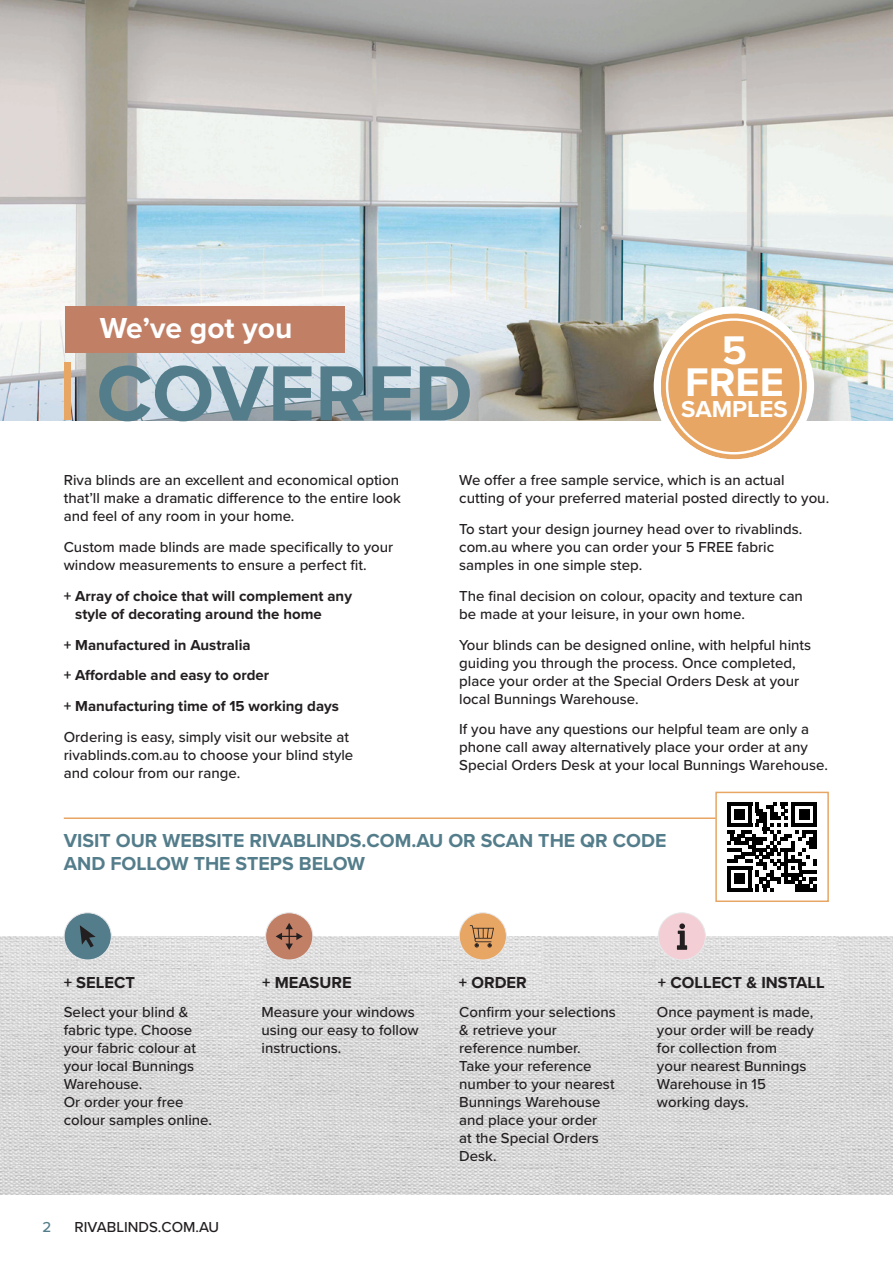
<style>
.page{position:relative;width:893px;height:1263px;background:#fff}
.page>*{position:absolute;margin:0;border:0;box-sizing:border-box;transform-origin:0 0}
.Page_Header_-_Blue{font:700 81px "Proxima Nova";color:#547d8b}
.Page_Header_-_Black{font:700 41.4px/31.3px "Proxima Nova";color:#fff;text-align:center}
.Page_Header_-_Black-2{font:700 30px "Proxima Nova";color:#fff}
.Page_Header_-_Black-3{font:700 23.85px "Proxima Nova";color:#fff}
.Page_Header_-_Black-4{font:700 19.5px/23.4px "Proxima Nova";color:#547d8b}
.Body{font:700 16.5px "Proxima Nova";color:#231f20}
.Body-2{font:500 15px/18px "Proxima Nova";color:#231f20}
.Body-3{font:700 15px/18px "Proxima Nova";color:#231f20}
.Page_Section_Title{font:500 15px "Proxima Nova";color:#231f20}
.Page_Section_Title-2{font:500 15px "Proxima Nova";color:#547d8b}
.s1{color:#e8a664}
</style>
<div class="page">
<img style="left:0;top:0;width:893px;height:421px">
<hr style="left:64px;top:817px;width:652px;height:2px;background:#e8a664">
<img style="left:0;top:937px;width:893px;height:258px">
<div style="left:64px;top:913px;width:47px;height:47px;background:#547d8b;border-radius:50%"></div>
<div style="left:64px;top:912px;width:48px;height:48px;border:1px solid #e6e7e9;border-radius:50%"></div>
<svg style="left:80px;top:925px;width:16px;height:22px"></svg>
<div style="left:266px;top:913px;width:47px;height:47px;background:#c17f66;border-radius:50%"></div>
<div style="left:265px;top:912px;width:48px;height:48px;border:1px solid #e6e7e9;border-radius:50%"></div>
<svg style="left:276px;top:923px;width:27px;height:27px"></svg>
<div style="left:459px;top:913px;width:47px;height:47px;background:#e8a664;border-radius:50%"></div>
<div style="left:459px;top:912px;width:48px;height:48px;border:1px solid #e6e7e9;border-radius:50%"></div>
<svg style="left:470px;top:925px;width:24px;height:22px"></svg>
<div style="left:658px;top:913px;width:47px;height:47px;background:#f3cfd5;border-radius:50%"></div>
<div style="left:658px;top:912px;width:48px;height:48px;border:1px solid #e6e7e9;border-radius:50%"></div>
<svg style="left:677px;top:923px;width:10px;height:27px"></svg>
<div style="left:65px;top:306px;width:279px;height:47px;background:#c17f66"></div>
<div style="left:715px;top:792px;width:114px;height:110px;border:2px solid #e8a664"></div>
<div style="left:720px;top:794px;width:103px;height:105px;background:#fff"></div>
<svg style="left:727px;top:802px;width:90px;height:89px"></svg>
<hr style="left:727px;top:888px;width:25px;height:3px;background:#000">
<div style="left:734px;top:873px;width:11px;height:11px;background:#000"></div>
<div style="left:661px;top:313px;width:146px;height:146px;background:#e8a664;border-radius:50%"></div>
<div style="left:654px;top:306px;width:160px;height:161px;border:7px solid #fff;border-radius:50%"></div>
<p class="Page_Header_-_Black-2" style="left:100px;top:306px;width:194px">We’ve got you</p>
<p class="Page_Header_-_Blue" style="left:58px;top:333px;width:416px"><span class="s1">|</span> COVERED</p>
<p class="Page_Header_-_Black" style="left:685px;top:334px;width:100px">5<br>FREE</p>
<p class="Page_Header_-_Black-3" style="left:681px;top:391px;width:108px">SAMPLES</p>
<p class="Body-2" style="left:64px;top:471px;width:339px">Riva blinds are an excellent and economical option that’ll make a dramatic difference to the entire look and feel of any room in your home.</p>
<p class="Body-2" style="left:64px;top:537px;width:331px">Custom made blinds are made specifically to your window measurements to ensure a perfect fit.</p>
<p class="Body-3" style="left:75px;top:586px;width:278px;text-indent:-11px">+ Array of choice that will complement any style of decorating around the home</p>
<p class="Body-3" style="left:64px;top:635px;width:188px">+ Manufactured in Australia</p>
<p class="Body-3" style="left:64px;top:666px;width:207px">+ Affordable and easy to order</p>
<p class="Body-3" style="left:64px;top:697px;width:277px">+ Manufacturing time of 15 working days</p>
<p class="Body-2" style="left:64px;top:727px;width:291px">Ordering is easy, simply visit our website at rivablinds.com.au to choose your blind style and colour from our range.</p>
<p class="Body-2" style="left:459px;top:471px;width:371px">We offer a free sample service, which is an actual cutting of your preferred material posted directly to you.</p>
<p class="Body-2" style="left:459px;top:519px;width:345px">To start your design journey head over to rivablinds. com.au where you can order your 5 FREE fabric samples in one simple step.</p>
<p class="Body-2" style="left:459px;top:586px;width:345px">The final decision on colour, opacity and texture can be made at your leisure, in your own home.</p>
<p class="Body-2" style="left:459px;top:635px;width:353px">Your blinds can be designed online, with helpful hints guiding you through the process. Once completed, place your order at the Special Orders Desk at your local Bunnings Warehouse.</p>
<p class="Body-2" style="left:459px;top:720px;width:370px">If you have any questions our helpful team are only a phone call away alternatively place your order at any<br>Special Orders Desk at your local Bunnings Warehouse.</p>
<p class="Page_Header_-_Black-4" style="left:64px;top:828px;width:604px">VISIT OUR WEBSITE RIVABLINDS.COM.AU OR SCAN THE QR CODE<br>AND FOLLOW THE STEPS BELOW</p>
<p class="Body" style="left:64px;top:970px;width:73px">+ SELECT</p>
<p class="Body" style="left:262px;top:970px;width:91px">+ MEASURE</p>
<p class="Body" style="left:459px;top:970px;width:69px">+ ORDER</p>
<p class="Body" style="left:658px;top:970px;width:168px">+ COLLECT &amp; INSTALL</p>
<p class="Body-2" style="left:64px;top:1003px;width:150px">Select your blind &amp; fabric type. Choose your fabric colour at your local Bunnings<br>Warehouse.<br>Or order your free colour samples online.</p>
<p class="Body-2" style="left:261px;top:1003px;width:159px">Measure your windows using our easy to follow instructions.</p>
<p class="Body-2" style="left:459px;top:1003px;width:158px">Confirm your selections &amp; retrieve your reference number.<br>Take your reference number to your nearest<br>Bunnings Warehouse and place your order<br>at the Special Orders<br>Desk.</p>
<p class="Body-2" style="left:657px;top:1003px;width:159px">Once payment is made, your order will be ready for collection from<br>your nearest Bunnings<br>Warehouse in 15 working days.</p>
<p class="Page_Section_Title-2" style="left:43px;top:1216px;width:10px">2</p>
<p class="Page_Section_Title" style="left:75px;top:1216px;width:146px">RIVABLINDS.COM.AU</p>
</div>
